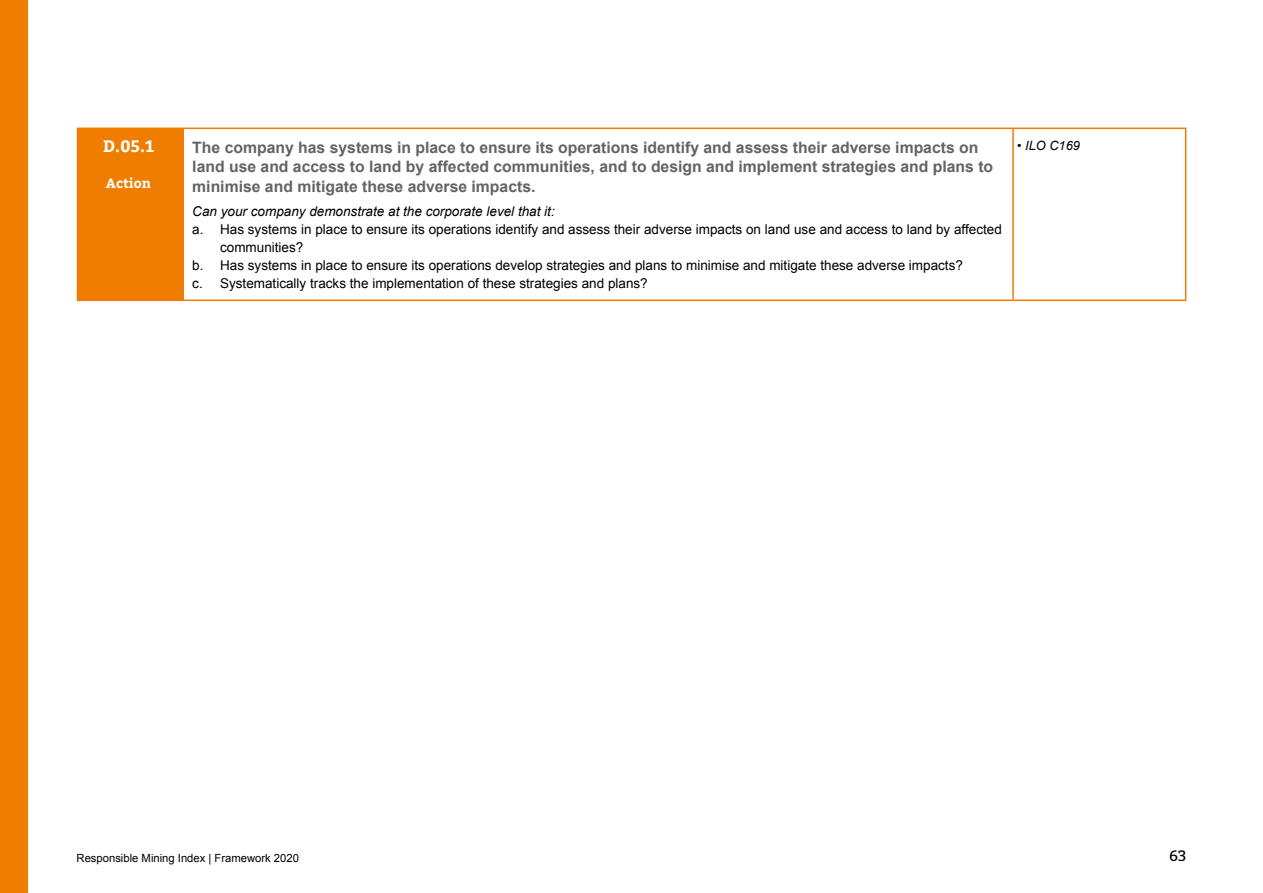
<style>
.page{position:relative;width:1263px;height:893px;background:#fff}
.page>*{position:absolute;margin:0;border:0;box-sizing:border-box;transform-origin:0 0}
.t1{font:700 16.5px "Bitter";color:#fff}
.t2{font:700 15.75px/19.5px "Arial";color:#646363}
.t3{font:15px "Bitter";color:#000}
.t4{font:13.5px "Arial";color:#000}
.t5{font:italic 13.5px "Arial";color:#000}
.t6{font:700 13.5px "Bitter";color:#fff}
.t7{font:italic 12.75px "Arial";color:#000}
.t8{font:11.25px "Arial";color:#000}
</style>
<div class="page">
<div style="left:0;top:0;width:28px;height:893px;background:#ef7d00"></div>
<div style="left:77px;top:128px;width:107px;height:172px;background:#ef7d00"></div>
<hr style="left:184px;top:128px;width:829px;height:1px;background:#ef7d00">
<hr style="left:77px;top:300px;width:107px;height:1px;background:#ef7d00">
<hr style="left:184px;top:300px;width:829px;height:1px;background:#ef7d00">
<hr style="left:1013px;top:128px;width:173px;height:1px;background:#ef7d00">
<hr style="left:1012px;top:129px;width:2px;height:171px;background:#ef7d00">
<hr style="left:1185px;top:129px;width:1px;height:171px;background:#ef7d00">
<hr style="left:1013px;top:300px;width:173px;height:1px;background:#ef7d00">
<p class="t1" style="left:103px;top:134px;width:52px">D.05.1</p>
<p class="t6" style="left:106px;top:173px;width:47px">Action</p>
<p class="t2" style="left:192px;top:138px;width:802px">The company has systems in place to ensure its operations identify and assess their adverse impacts on land use and access to land by affected communities, and to design and implement strategies and plans to minimise and mitigate these adverse impacts.</p>
<p class="t5" style="left:192px;top:202px;width:364px">Can your company demonstrate at the corporate level that it:</p>
<p class="t4" style="left:192px;top:220px;width:811px">a. Has systems in place to ensure its operations identify and assess their adverse impacts on land use and access to land by affected</p>
<p class="t4" style="left:220px;top:238px;width:85px">communities?</p>
<p class="t4" style="left:192px;top:256px;width:772px">b. Has systems in place to ensure its operations develop strategies and plans to minimise and mitigate these adverse impacts?</p>
<p class="t4" style="left:192px;top:274px;width:457px">c. Systematically tracks the implementation of these strategies and plans?</p>
<p class="t7" style="left:1017px;top:138px;width:64px">• ILO C169</p>
<p class="t8" style="left:77px;top:850px;width:224px">Responsible Mining Index | Framework 2020</p>
<p class="t3" style="left:1169px;top:845px;width:19px">63</p>
</div>
